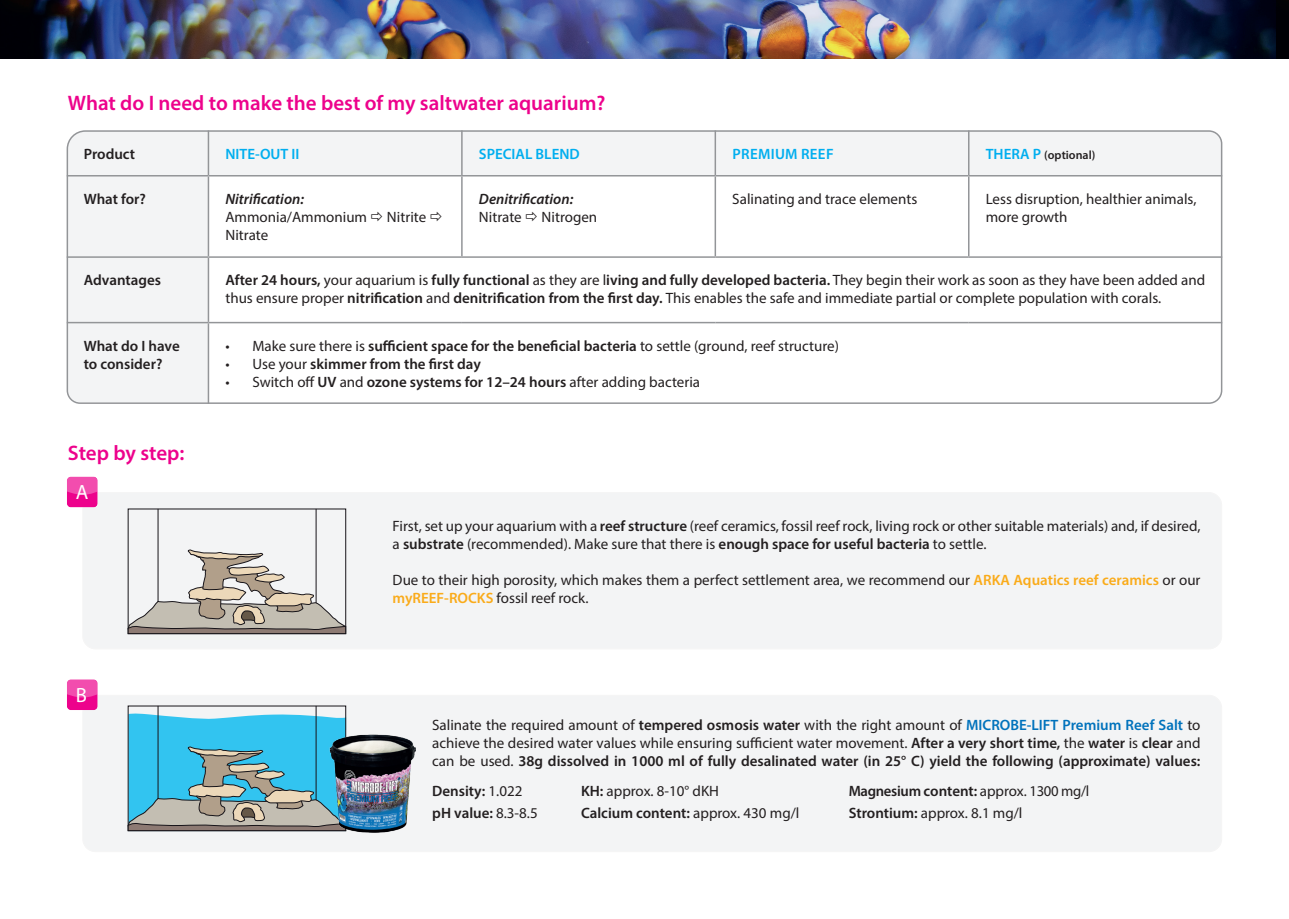
<style>
.page{position:relative;width:1289px;height:919px;background:#fff}
.page>*{position:absolute;margin:0;border:0;box-sizing:border-box;transform-origin:0 0}
.t1{font:600 21px "Myriad Pro";color:#ed028c}
.t2{font:20.55px "Myriad Pro";color:#fff}
.t3{font:15px/18px "Myriad Pro";color:#231f20}
.t4{font:600 15px/18px "Myriad Pro";color:#231f20}
.t5{font:italic 600 15px "Myriad Pro";color:#231f20}
.t6{font:600 15px "Myriad Pro";color:#00aeef}
.t7{font:600 15px "Myriad Pro";letter-spacing:.02em;color:#00aeef}
.t8{font:600 12px "Myriad Pro";color:#231f20}
.s1{font-size:15px;color:#00aeef}
.s2{font-weight:600}
.s3{font-weight:400}
.s4{font-weight:600;color:#faab1a}
.s5{color:#0072bc}
</style>
<div class="page">
<div style="left:82px;top:493px;width:1140px;height:155px;background:#f3f4f5"></div>
<svg style="left:67px;top:476px;width:31px;height:31px"></svg>
<hr style="left:158px;top:509px;width:1px;height:97px;background:#171419">
<hr style="left:316px;top:509px;width:1px;height:98px;background:#171419">
<svg style="left:127px;top:549px;width:219px;height:85px"></svg>
<div style="left:82px;top:695px;width:1140px;height:157px;background:#f3f4f5"></div>
<svg style="left:67px;top:679px;width:31px;height:31px"></svg>
<hr style="left:158px;top:705px;width:1px;height:98px;background:#171419">
<hr style="left:316px;top:705px;width:1px;height:98px;background:#171419">
<svg style="left:127px;top:713px;width:219px;height:118px;background:#64b4c8"></svg>
<img style="left:327px;top:731px;width:92px;height:104px">
<hr style="left:67px;top:175px;width:141px;height:1px;background:#939598">
<hr style="left:968px;top:175px;width:254px;height:1px;background:#939598">
<hr style="left:67px;top:256px;width:141px;height:2px;background:#939598">
<hr style="left:968px;top:256px;width:254px;height:2px;background:#939598">
<hr style="left:67px;top:322px;width:141px;height:1px;background:#939598">
<hr style="left:208px;top:323px;width:1px;height:81px;background:#939598">
<hr style="left:968px;top:322px;width:254px;height:1px;background:#939598">
<img style="left:0;top:0;width:1288px;height:58px">
<svg style="left:68px;top:130px;width:1152px;height:272px"></svg>
<h1 class="t1" style="left:68px;top:90px;width:539px">What do I need to make the best of my saltwater aquarium?</h1>
<p class="t4" style="left:84px;top:144px;width:53px">Product</p>
<p class="t6" style="left:225px;top:144px;width:76px">NITE-OUT II</p>
<p class="t6" style="left:479px;top:144px;width:102px">SPECIAL BLEND</p>
<p class="t7" style="left:732px;top:144px;width:103px">PREMIUM REEF</p>
<p class="t8" style="left:985px;top:147px;width:111px"><span class="s1">THERA P</span> (optional)</p>
<p class="t4" style="left:84px;top:190px;width:64px">What for?</p>
<p class="t5" style="left:225px;top:189px;width:80px">Nitrification:</p>
<p class="t3" style="left:225px;top:208px;width:143px">Ammonia/Ammonium</p>
<p class="t3" style="left:387px;top:208px;width:41px">Nitrite</p>
<p class="t3" style="left:225px;top:226px;width:44px">Nitrate</p>
<p class="t5" style="left:479px;top:189px;width:96px">Denitrification:</p>
<p class="t3" style="left:479px;top:208px;width:44px">Nitrate</p>
<p class="t3" style="left:541px;top:208px;width:57px">Nitrogen</p>
<p class="t3" style="left:732px;top:190px;width:186px">Salinating and trace elements</p>
<p class="t3" style="left:985px;top:190px;width:212px">Less disruption, healthier animals, more growth</p>
<p class="t4" style="left:84px;top:271px;width:79px">Advantages</p>
<p class="t3" style="left:225px;top:271px;width:981px"><span class="s2">After 24 hours,</span> your aquarium is <span class="s2">fully functional</span> as they are l<span class="s2">iving and fully developed bacteria.</span> They begin their work as soon as they have been added and thus ensure proper <span class="s2">nitrification</span> and <span class="s2">denitrification from the first day.</span> This enables the safe and immediate partial or complete population with corals.</p>
<p class="t4" style="left:84px;top:336px;width:97px">What do I have to consider?</p>
<p class="t3" style="left:225px;top:336px;width:615px">• Make sure there is <span class="s2">sufficient space for the beneficial bacteria</span> to settle (ground, reef structure)</p>
<p class="t4" style="left:225px;top:354px;width:257px"><span class="s3">• Use your</span> skimmer from the first day</p>
<p class="t3" style="left:225px;top:372px;width:476px">• Switch off <span class="s2">UV</span> and <span class="s2">ozone systems for 12–24 hours</span> after adding bacteria</p>
<h1 class="t1" style="left:68px;top:440px;width:118px">Step by step:</h1>
<h2 class="t2" style="left:76px;top:479px;width:14px">A</h2>
<h2 class="t2" style="left:76px;top:682px;width:13px">B</h2>
<p class="t3" style="left:392px;top:517px;width:809px">First, set up your aquarium with a <span class="s2">reef structure</span> (reef ceramics, fossil reef rock, living rock or other suitable materials) and, if desired, a <span class="s2">substrate</span> (recommended). Make sure that there is <span class="s2">enough space for useful bacteria</span> to settle.</p>
<p class="t3" style="left:392px;top:571px;width:809px">Due to their high porosity, which makes them a perfect settlement area, we recommend our <span class="s4">ARKA Aquatics reef ceramics</span> or our <span class="s4">myREEF-ROCKS</span> fossil reef rock.</p>
<p class="t4" style="left:432px;top:715px;width:769px;text-align:justify"><span class="s3">Salinate the required amount of</span> tempered osmosis water <span class="s3">with the right amount of</span> <span class="s5">MICROBE-LIFT Premium Reef Salt</span> <span class="s3">to achieve the desired water values while ensuring sufficient water movement.</span> After a very short time, <span class="s3">the</span> water <span class="s3">is</span> clear <span class="s3">and can be used.</span> 38g dissolved in 1000 ml of fully desalinated water (in 25° C) yield the following (approximate) values:</p>
<p class="t3" style="left:848px;top:779px;width:242px;line-height:22.5px"><span class="s2">Magnesium content:</span> approx. 1300 mg/l<br><span class="s2">Strontium:</span> approx. 8.1 mg/l</p>
<p class="t3" style="left:581px;top:779px;width:220px;line-height:22.5px"><span class="s2">KH:</span> approx. 8-10° dKH<br><span class="s2">Calcium content:</span> approx. 430 mg/l</p>
<p class="t4" style="left:432px;top:778px;width:107px;line-height:22.5px">Density: <span class="s3">1.022 </span>pH value: <span class="s3">8.3-8.5</span></p>
</div>
